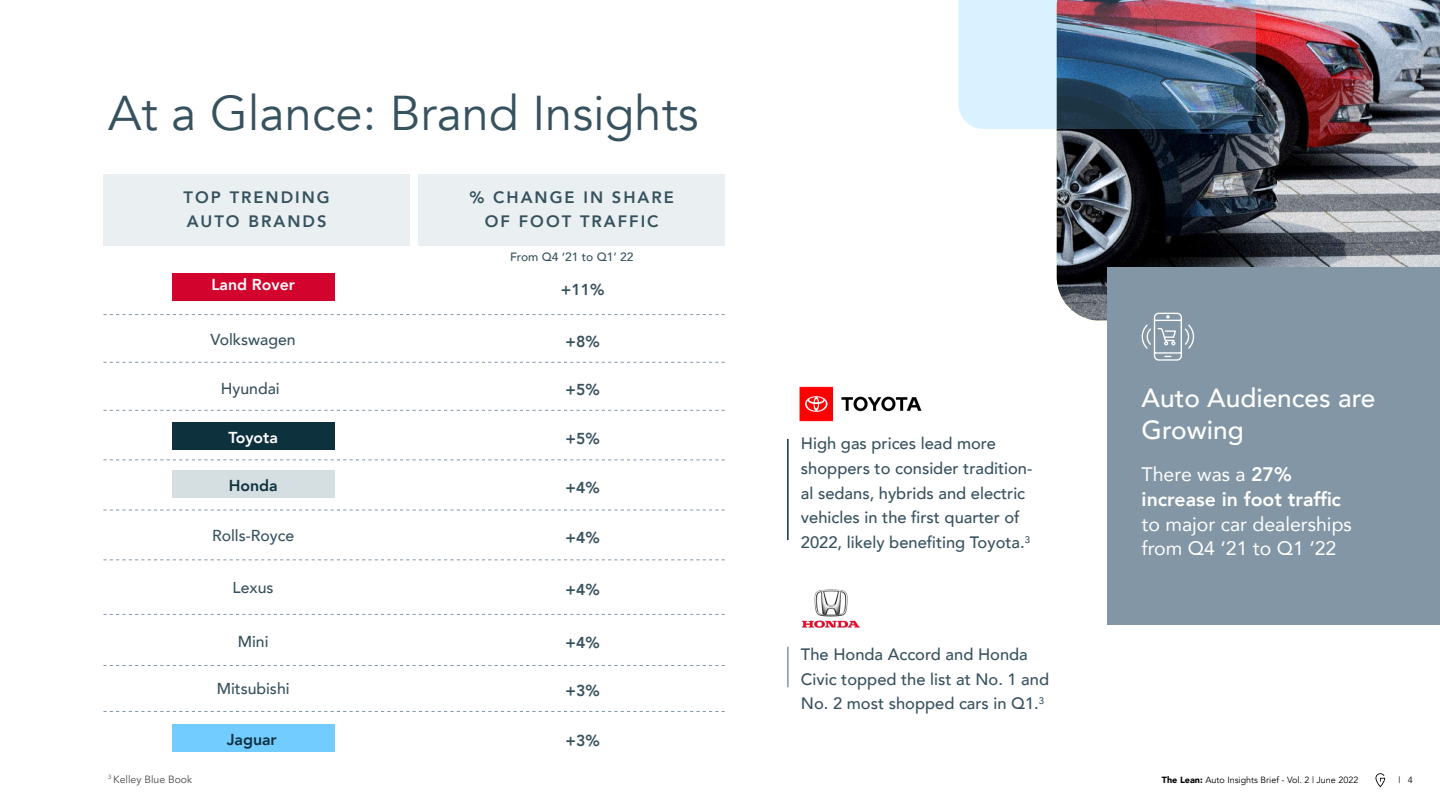
<style>
.page{position:relative;width:1440px;height:810px;background:#fff}
.page>*{position:absolute;margin:0;border:0;box-sizing:border-box;transform-origin:0 0}
.t1{font:48.75px "Avenir";color:#37525f}
.t2{font:500 26.25px/32.2px "Avenir";color:#fff}
.t3{font:19.5px/24.8px "Avenir";color:#fff}
.t4{font:800 19.5px/24.8px "Avenir";color:#fff}
.t5{font:500 16.5px/24.8px "Avenir";color:#37525f}
.t6{font:800 16.5px/24.8px "Avenir";letter-spacing:.12em;color:#37525f}
.t7{font:500 15.83px "Avenir";color:#37525f}
.t8{font:800 15.83px "Avenir";color:#37525f}
.t9{font:800 15.83px "Avenir";color:#fff}
.t10{font:800 15.83px "Avenir";color:#0e313e}
.t11{font:500 12px "Avenir";color:#37525f}
.t12{font:10.5px "Avenir";color:#4d4d4d}
.t13{font:9px "Avenir";color:#000}
.s1{font-weight:400}
.s2{font-weight:900}
</style>
<div class="page">
<svg style="left:1375px;top:773px;width:10px;height:14px"></svg>
<img style="left:1057px;top:0;width:383px;height:321px">
<div style="left:1107px;top:267px;width:333px;height:357px;background:#8296a5"></div>
<div style="left:104px;top:174px;width:306px;height:71px;background:#eaf0f2"></div>
<div style="left:419px;top:174px;width:306px;height:71px;background:#eaf0f2"></div>
<div style="left:172px;top:724px;width:162px;height:28px;background:#73ccff"></div>
<div style="left:172px;top:422px;width:162px;height:28px;background:#0e313e"></div>
<div style="left:172px;top:274px;width:162px;height:27px;background:#d2042d"></div>
<div style="left:172px;top:470px;width:162px;height:28px;background:#d5dfe2"></div>
<svg style="left:104px;top:314px;width:621px;height:1px"></svg>
<svg style="left:104px;top:362px;width:621px;height:1px"></svg>
<svg style="left:104px;top:410px;width:621px;height:1px"></svg>
<svg style="left:104px;top:459px;width:621px;height:1px"></svg>
<svg style="left:104px;top:510px;width:621px;height:1px"></svg>
<svg style="left:104px;top:559px;width:621px;height:1px"></svg>
<svg style="left:104px;top:614px;width:621px;height:1px"></svg>
<svg style="left:104px;top:665px;width:621px;height:1px"></svg>
<svg style="left:104px;top:711px;width:621px;height:1px"></svg>
<svg style="left:1141px;top:312px;width:54px;height:49px"></svg>
<img style="left:958px;top:0;width:298px;height:129px">
<hr style="left:787px;top:439px;width:2px;height:101px;background:#0e313e">
<hr style="left:787px;top:647px;width:2px;height:40px;background:#8296a5">
<img style="left:799px;top:386px;width:123px;height:36px">
<img style="left:801px;top:589px;width:60px;height:39px">
<h1 class="t1" style="left:108px;top:84px;width:592px">At a Glance: Brand Insights</h1>
<p class="t6" style="left:184px;top:185px;width:148px">TOP TRENDING<br>AUTO BRANDS</p>
<p class="t6" style="left:469px;top:185px;width:206px;text-align:center">% CHANGE IN SHARE<br>OF FOOT TRAFFIC</p>
<p class="t11" style="left:510px;top:247px;width:125px">From Q4 ‘21 to Q1’ 22</p>
<p class="t9" style="left:211px;top:273px;width:85px">Land Rover</p>
<p class="t8" style="left:561px;top:278px;width:45px">+11%</p>
<p class="t7" style="left:211px;top:326px;width:87px">Volkswagen</p>
<p class="t8" style="left:566px;top:329px;width:36px">+8%</p>
<p class="t7" style="left:221px;top:375px;width:60px">Hyundai</p>
<p class="t8" style="left:566px;top:377px;width:36px">+5%</p>
<p class="t9" style="left:228px;top:425px;width:51px">Toyota</p>
<p class="t10" style="left:229px;top:473px;width:50px">Honda</p>
<p class="t8" style="left:566px;top:426px;width:36px">+5%</p>
<p class="t8" style="left:566px;top:475px;width:36px">+4%</p>
<p class="t7" style="left:212px;top:522px;width:84px">Rolls-Royce</p>
<p class="t8" style="left:566px;top:526px;width:36px">+4%</p>
<p class="t7" style="left:233px;top:574px;width:43px">Lexus</p>
<p class="t8" style="left:566px;top:577px;width:36px">+4%</p>
<p class="t12" style="left:108px;top:773px;width:86px"><sup>3</sup> Kelley Blue Book</p>
<p class="t7" style="left:238px;top:628px;width:32px">Mini</p>
<p class="t7" style="left:217px;top:675px;width:74px">Mitsubishi</p>
<p class="t10" style="left:227px;top:727px;width:52px">Jaguar</p>
<p class="t8" style="left:566px;top:630px;width:36px">+4%</p>
<p class="t8" style="left:566px;top:679px;width:36px">+3%</p>
<p class="t8" style="left:566px;top:728px;width:36px">+3%</p>
<p class="t5" style="left:801px;top:430px;width:233px">High gas prices lead more shoppers to consider tradition&shy;al sedans, hybrids and electric vehicles in the first quarter of<br>2022, likely benefiting Toyota.<sup>3</sup></p>
<p class="t5" style="left:801px;top:641px;width:250px">The Honda Accord and Honda<br>Civic topped the list at No. 1 and<br>No. 2 most shopped cars in Q1.<sup>3</sup></p>
<h2 class="t2" style="left:1142px;top:380px;width:235px">Auto Audiences are<br>Growing</h2>
<p class="t4" style="left:1142px;top:462px;width:201px"><span class="s1">There was a</span> 27% increase in foot traffic</p>
<p class="t3" style="left:1142px;top:511px;width:212px">to major car dealerships from Q4 ‘21 to Q1 ‘22</p>
<p class="t13" style="left:1162px;top:775px;width:198px"><span class="s2">The Lean:</span> Auto Insights Brief - Vol. 2 | June 2022</p>
<p class="t13" style="left:1398px;top:775px;width:16px">| 4</p>
</div>
